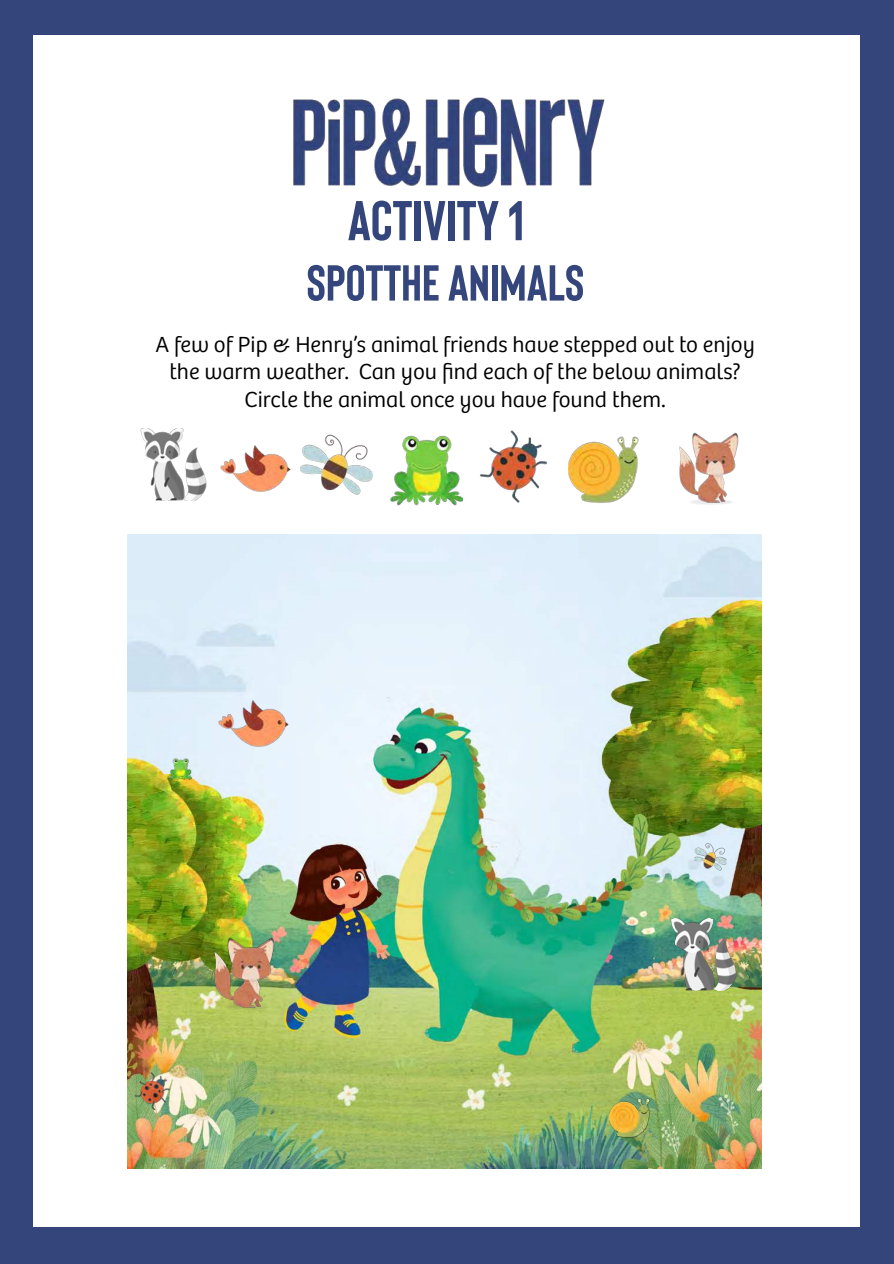
<style>
.page{position:relative;width:894px;height:1264px;background:#fff}
.page>*{position:absolute;margin:0;border:0;box-sizing:border-box;transform-origin:0 0}
.t1{font:700 55.95px "Bison";color:#34457b}
.t2{font:700 50.4px "Bison";color:#34467c}
.t3{font:300 22.65px/27.2px "Bree";color:#000;text-align:center}
</style>
<div class="page">
<div style="left:0;top:0;width:893px;height:34px;background:#34457b"></div>
<div style="left:0;top:1226px;width:893px;height:37px;background:#34457b"></div>
<div style="left:0;top:0;width:32px;height:1244px;background:#34457b"></div>
<div style="left:859px;top:18px;width:34px;height:1245px;background:#34457b"></div>
<img style="left:293px;top:97px;width:312px;height:90px">
<img style="left:128px;top:534px;width:633px;height:634px">
<img style="left:140px;top:429px;width:67px;height:71px">
<img style="left:221px;top:445px;width:70px;height:47px">
<img style="left:301px;top:434px;width:71px;height:61px">
<img style="left:390px;top:435px;width:72px;height:71px">
<img style="left:480px;top:430px;width:67px;height:72px">
<img style="left:568px;top:436px;width:71px;height:67px">
<img style="left:679px;top:432px;width:60px;height:72px">
<img style="left:207px;top:937px;width:72px;height:72px">
<img style="left:667px;top:918px;width:71px;height:72px">
<img style="left:609px;top:1096px;width:41px;height:41px">
<img style="left:134px;top:1072px;width:36px;height:36px">
<img style="left:169px;top:758px;width:22px;height:21px">
<img style="left:694px;top:840px;width:32px;height:32px">
<img style="left:219px;top:687px;width:72px;height:72px">
<h1 class="t1" style="left:347px;top:188px;width:178px">ACTIVITY 1</h1>
<h2 class="t2" style="left:306px;top:254px;width:279px">SPOTTHE ANIMALS</h2>
<p class="t3" style="left:155px;top:333px;width:600px">A few of Pip &amp; Henry’s animal friends have stepped out to enjoy the warm weather. Can you find each of the below animals?<br>Circle the animal once you have found them.</p>
</div>
